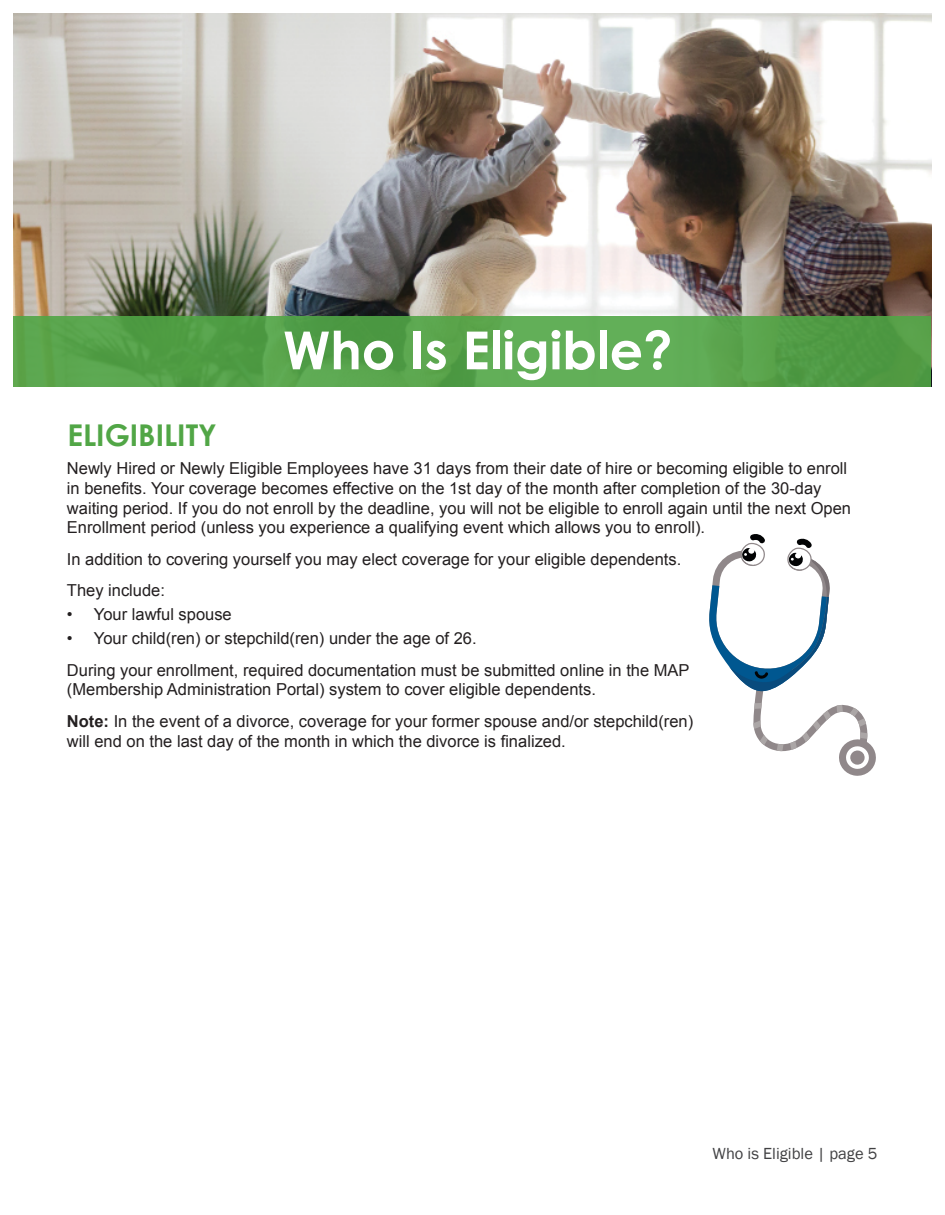
<style>
.page{position:relative;width:945px;height:1215px;background:#fff}
.page>*{position:absolute;margin:0;border:0;box-sizing:border-box;transform-origin:0 0}
.Titles{font:700 52.5px "Century Gothic";color:#fff}
.t1{font:700 30px "Century Gothic";color:#51a646}
.t2{font:16.5px/19.8px "Arial";color:#231f20}
.t3{font:16.5px "Franklin Gothic";color:#414143}
.s1{font-weight:700}
</style>
<div class="page">
<img style="left:14px;top:14px;width:918px;height:302px">
<div style="left:14px;top:316px;width:918px;height:70px;background:linear-gradient(to right,#56a34b,#59a44d)"></div>
<svg style="left:709px;top:534px;width:167px;height:242px"></svg>
<p class="t1" style="left:68px;top:412px;width:151px">ELIGIBILITY</p>
<p class="Titles" style="left:283px;top:310px;width:391px">Who Is Eligible?</p>
<p class="t2" style="left:67px;top:458px;width:786px">Newly Hired or Newly Eligible Employees have 31 days from their date of hire or becoming eligible to enroll in benefits. Your coverage becomes effective on the 1st day of the month after completion of the 30-day waiting period. If you do not enroll by the deadline, you will not be eligible to enroll again until the next Open Enrollment period (unless you experience a qualifying event which allows you to enroll).</p>
<p class="t2" style="left:67px;top:543px;width:616px;line-height:31.5px">In addition to covering yourself you may elect coverage for your eligible dependents.<br>They include:</p>
<p class="t2" style="left:67px;top:605px;width:166px">• Your lawful spouse</p>
<p class="t2" style="left:67px;top:629px;width:411px">• Your child(ren) or stepchild(ren) under the age of 26.</p>
<p class="t2" style="left:67px;top:660px;width:624px">During your enrollment, required documentation must be submitted online in the MAP (Membership Administration Portal) system to cover eligible dependents.</p>
<p class="t2" style="left:67px;top:711px;width:628px"><span class="s1">Note:</span> In the event of a divorce, coverage for your former spouse and/or stepchild(ren) will end on the last day of the month in which the divorce is finalized.</p>
<p class="t3" style="left:713px;top:1143px;width:166px">Who is Eligible | page 5</p>
</div>
